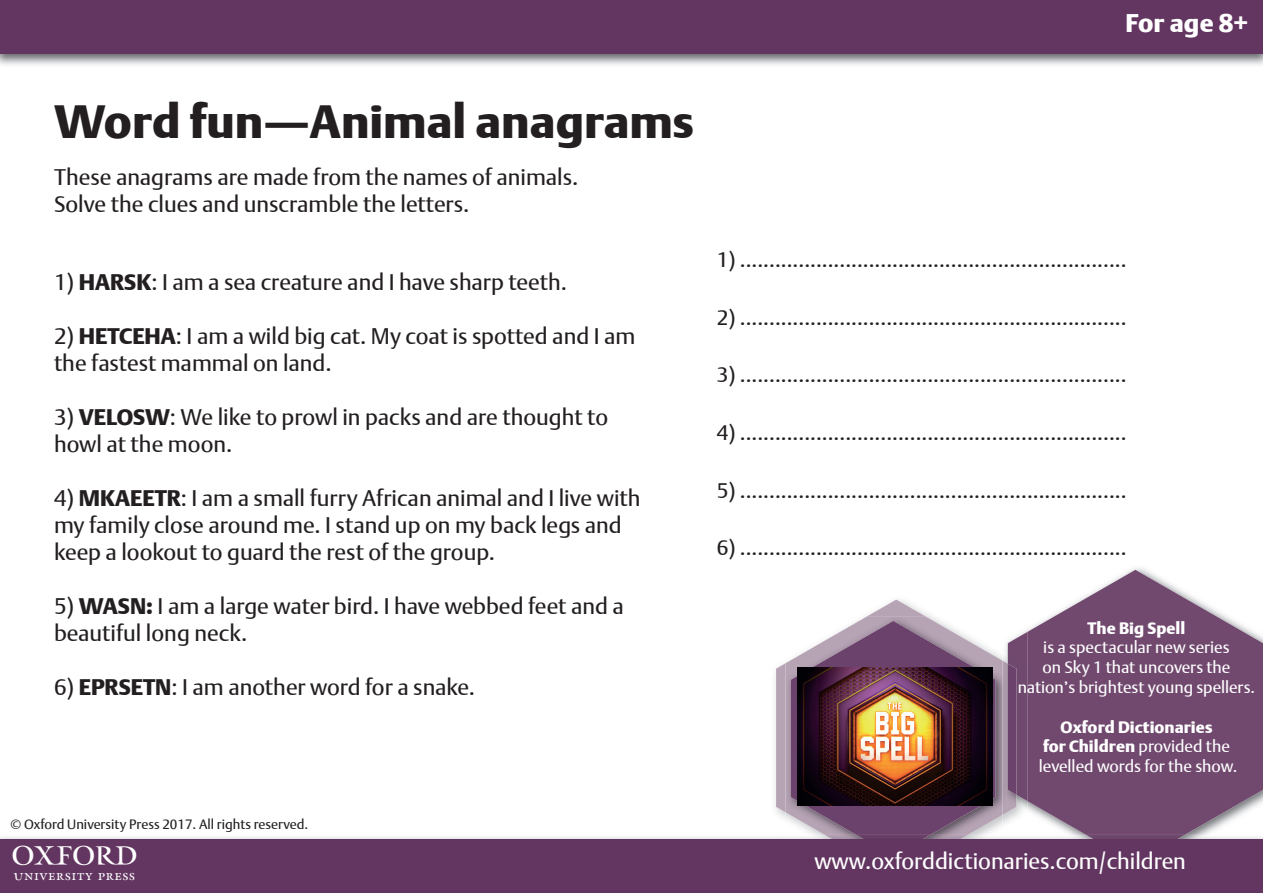
<style>
.page{position:relative;width:1263px;height:893px;background:#fff}
.page>*{position:absolute;margin:0;border:0;box-sizing:border-box;transform-origin:0 0}
.t1{font:700 46.5px "OUP Argo";color:#231f20}
.t2{font:43.5px "OUP1";color:#fff}
.t3{font:700 25.5px "OUP Argo";letter-spacing:.005em;color:#fff}
.t4{font:22.5px/27px "OUP Argo";color:#231f20}
.t5{font:22.5px "OUP Argo";color:#fff}
.t6{font:21px "OUP Argo";color:#231f20}
.t7{font:16.5px/19.8px "OUP Argo";color:#fff;text-align:center}
.t8{font:700 16.5px "OUP Argo";letter-spacing:.005em;color:#fff}
.t9{font:13.5px "OUP Argo";color:#231f20}
.s1{font-weight:700}
</style>
<div class="page">
<img style="left:1007px;top:663px;width:9px;height:149px">
<svg style="left:1028px;top:570px;width:235px;height:265px;background:#876685"></svg>
<img style="left:1008px;top:632px;width:20px;height:169px">
<svg style="left:1008px;top:664px;width:8px;height:131px"></svg>
<img style="left:995px;top:645px;width:12px;height:184px">
<img style="left:1002px;top:661px;width:5px;height:154px">
<svg style="left:776px;top:600px;width:219px;height:235px"></svg>
<div style="left:0;top:0;width:1263px;height:54px;background:#633662"></div>
<img style="left:1086px;top:835px;width:99px;height:4px">
<img style="left:825px;top:835px;width:143px;height:4px">
<img style="left:856px;top:835px;width:74px;height:4px">
<div style="left:0;top:839px;width:1263px;height:54px;background:#633662"></div>
<img style="left:797px;top:668px;width:195px;height:137px">
<p class="t3" style="left:1125px;top:8px;width:124px">For age 8+</p>
<h1 class="t1" style="left:54px;top:94px;width:641px">Word fun—Animal anagrams</h1>
<p class="t4" style="left:54px;top:164px;width:526px">These anagrams are made from the names of animals.<br>Solve the clues and unscramble the letters.</p>
<p class="t4" style="left:54px;top:268px;width:515px">1) <span class="s1">HARSK</span>: I am a sea creature and I have sharp teeth.</p>
<p class="t4" style="left:54px;top:322px;width:583px">2) <span class="s1">HETCEHA</span>: I am a wild big cat. My coat is spotted and I am the fastest mammal on land.</p>
<p class="t4" style="left:54px;top:403px;width:556px">3) <span class="s1">VELOSW</span>: We like to prowl in packs and are thought to howl at the moon.</p>
<p class="t4" style="left:54px;top:484px;width:588px">4) <span class="s1">MKAEETR</span>: I am a small furry African animal and I live with my family close around me. I stand up on my back legs and keep a lookout to guard the rest of the group.</p>
<p class="t4" style="left:54px;top:592px;width:571px">5) <span class="s1">WASN:</span> I am a large water bird. I have webbed feet and a beautiful long neck.</p>
<p class="t4" style="left:54px;top:673px;width:422px">6) <span class="s1">EPRSETN</span>: I am another word for a snake.</p>
<p class="t9" style="left:11px;top:816px;width:299px">© Oxford University Press 2017. All rights reserved.</p>
<p class="t6" style="left:717px;top:247px;width:411px">1) ..................................................................</p>
<p class="t6" style="left:717px;top:305px;width:411px">2) ..................................................................</p>
<p class="t6" style="left:717px;top:362px;width:411px">3) ..................................................................</p>
<p class="t6" style="left:717px;top:420px;width:411px">4) ..................................................................</p>
<p class="t6" style="left:717px;top:478px;width:411px">5) ..................................................................</p>
<p class="t6" style="left:717px;top:535px;width:411px">6) ..................................................................</p>
<p class="t8" style="left:1087px;top:618px;width:99px">The Big Spell</p>
<p class="t7" style="left:1018px;top:637px;width:239px">is a spectacular new series<br>on Sky 1 that uncovers the nation’s brightest young spellers.</p>
<p class="t7" style="left:1039px;top:717px;width:200px"><span class="s1">Oxford Dictionaries<br>for Children</span> provided the levelled words for the show.</p>
<h2 class="t2" style="left:13px;top:839px;width:125px">1</h2>
<p class="t5" style="left:814px;top:848px;width:373px">www.oxforddictionaries.com/children</p>
</div>
